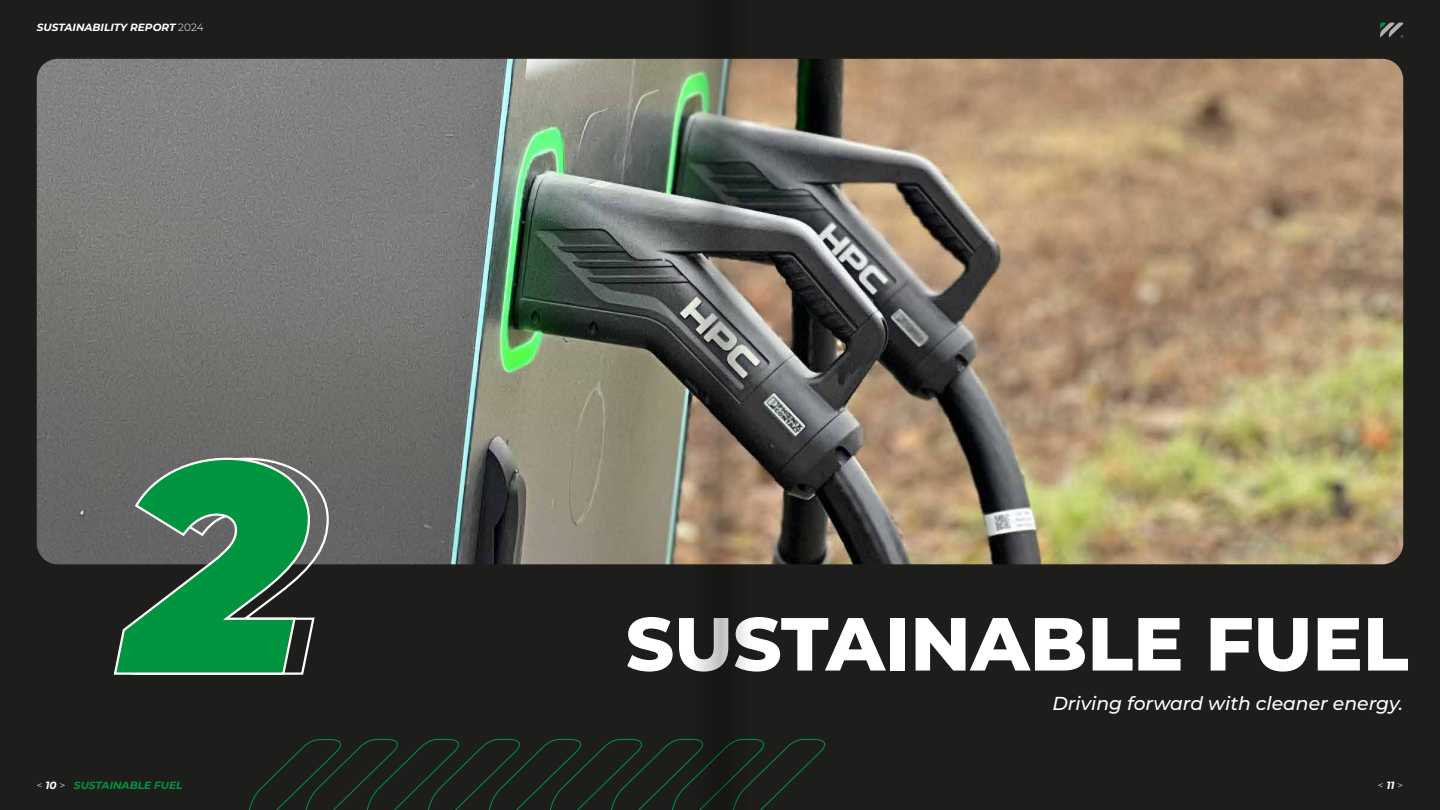
<style>
.page{position:relative;width:1440px;height:810px;background:#1d1d1b}
.page>*{position:absolute;margin:0;border:0;box-sizing:border-box;transform-origin:0 0}
.t1{font:italic 900 300px "Montserrat";color:#00953e}
.t2{font:800 75px "Montserrat";color:#fff}
.t3{font:italic 500 18.75px "Montserrat";color:#fff}
.t4{font:italic 700 10.5px "Montserrat";color:#fff}
.t5{font:italic 700 10.5px "Montserrat";color:#00953e}
.t6{font:300 10.5px "Montserrat";color:#fff}
.s1{font-weight:300;font-style:normal}
.s2{font-weight:300;font-style:normal;color:#fff}
.s3{color:#fff}
.s4{font-weight:700;font-style:italic}
</style>
<div class="page">
<img style="left:37px;top:59px;width:1366px;height:505px">
<svg style="left:249px;top:738px;width:577px;height:72px"></svg>
<svg style="left:112px;top:457px;width:218px;height:218px"></svg>
<svg style="left:1380px;top:23px;width:24px;height:15px"></svg>
<svg style="left:720px;top:58px;width:29px;height:752px"></svg>
<img style="left:691px;top:58px;width:29px;height:752px">
<p class="t4" style="left:37px;top:20px;width:168px">SUSTAINABILITY REPORT <span class="s1">2024</span></p>
<h1 class="t1" style="left:123px;top:341px;width:184px">2</h1>
<h2 class="t2" style="left:626px;top:589px;width:784px">SUSTAINABLE FUEL</h2>
<p class="t3" style="left:1052px;top:690px;width:352px">Driving forward with cleaner energy.</p>
<p class="t5" style="left:37px;top:778px;width:147px"><span class="s2">&lt;</span> <span class="s3">10</span> <span class="s2">&gt;</span> SUSTAINABLE FUEL</p>
<p class="t6" style="left:1378px;top:778px;width:27px">&lt; <span class="s4">11</span> &gt;</p>
</div>
